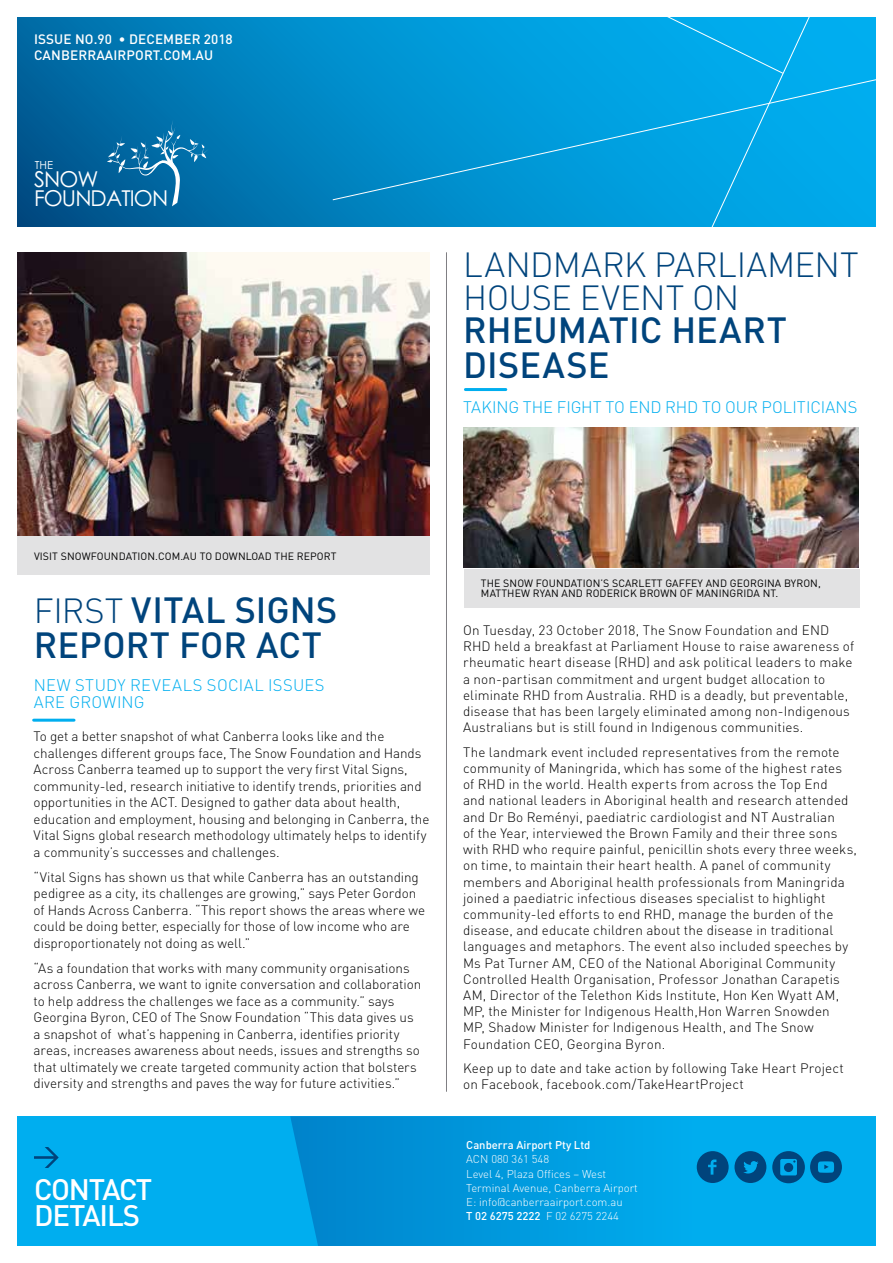
<style>
.page{position:relative;width:893px;height:1263px;background:#fff}
.page>*{position:absolute;margin:0;border:0;box-sizing:border-box;transform-origin:0 0}
.t1{font:500 36px/34.5px "DINOT";letter-spacing:.005em;color:#00447c}
.t2{font:300 34.5px/33px "DINOT";letter-spacing:-.015em;color:#00447c}
.t3{font:500 29.25px/26px "DINOT";letter-spacing:-.04em;color:#fff}
.t4{font:21.9px/19.2px "Century Gothic";letter-spacing:-.04em;color:#fff}
.t5{font:300 16.5px "DINOT";letter-spacing:.005em;color:#00aeef}
.t6{font:300 16.5px/16.5px "DINOT";letter-spacing:.025em;color:#00aeef}
.t7{font:300 13.5px/16.2px "DINOT";letter-spacing:.005em;color:#000}
.t8{font:500 13.5px/15.8px "DINOT";letter-spacing:.01em;color:#fff}
.t9{font:300 11.25px/14.2px "DINOT";color:#fff}
.t10{font:500 11.25px "DINOT";color:#fff}
.t11{font:11.1px "Century Gothic";color:#fff}
.t12{font:10.5px/10.5px "DINOT";letter-spacing:.01em;color:#000}
.s1{font-weight:700}
.s2{font-weight:300;font-size:34.5px}
.s3{font-weight:500}
</style>
<div class="page">
<div style="left:17px;top:1116px;width:859px;height:130px;background:#00aeef"></div>
<svg style="left:290px;top:1116px;width:501px;height:130px"></svg>
<svg style="left:34px;top:1147px;width:25px;height:21px"></svg>
<svg style="left:697px;top:1151px;width:69px;height:32px"></svg>
<svg style="left:772px;top:1151px;width:70px;height:32px"></svg>
<div style="left:17px;top:17px;width:859px;height:210px;background:linear-gradient(to bottom,#0072ad,#004d85)"></div>
<svg style="left:107px;top:17px;width:769px;height:210px;background:#0294d2"></svg>
<img style="left:17px;top:252px;width:412px;height:285px">
<div style="left:17px;top:537px;width:412px;height:38px;background:#e2e2e3"></div>
<hr style="left:34px;top:719px;width:40px;height:3px;background:#00aeef">
<hr style="left:446px;top:252px;width:1px;height:840px;background:#807f83">
<img style="left:463px;top:428px;width:395px;height:139px">
<div style="left:464px;top:569px;width:395px;height:38px;background:#e2e2e3"></div>
<hr style="left:465px;top:388px;width:41px;height:3px;background:#00aeef">
<p class="t8" style="left:34px;top:31px;width:200px">ISSUE NO.90 <span class="s1">∙</span> DECEMBER 2018<br>CANBERRAAIRPORT.COM.AU</p>
<p class="t11" style="left:35px;top:157px;width:20px">THE</p>
<h3 class="t4" style="left:34px;top:169px;width:136px">SNOW<br>FOUNDATION</h3>
<h2 class="t2" style="left:463px;top:248px;width:397px">LANDMARK PARLIAMENT<br>HOUSE EVENT ON</h2>
<h1 class="t1" style="left:463px;top:312px;width:325px">RHEUMATIC HEART<br>DISEASE</h1>
<p class="t5" style="left:463px;top:397px;width:396px">TAKING THE FIGHT TO END RHD TO OUR POLITICIANS</p>
<p class="t12" style="left:34px;top:551px;width:304px">VISIT SNOWFOUNDATION.COM.AU TO DOWNLOAD THE REPORT</p>
<h1 class="t1" style="left:34px;top:592px;width:305px"><span class="s2">FIRST</span> VITAL SIGNS<br>REPORT FOR ACT</h1>
<p class="t6" style="left:34px;top:677px;width:292px">NEW STUDY REVEALS SOCIAL ISSUES<br>ARE GROWING</p>
<p class="t7" style="left:34px;top:728px;width:397px">To get a better snapshot of what Canberra looks like and the challenges different groups face, The Snow Foundation and Hands Across Canberra teamed up to support the very first Vital Signs, community-led, research initiative to identify trends, priorities and opportunities in the ACT. Designed to gather data about health, education and employment, housing and belonging in Canberra, the Vital Signs global research methodology ultimately helps to identify a community’s successes and challenges.</p>
<p class="t7" style="left:34px;top:869px;width:393px">“Vital Signs has shown us that while Canberra has an outstanding pedigree as a city, its challenges are growing,” says Peter Gordon of Hands Across Canberra. “This report shows the areas where we could be doing better, especially for those of low income who are disproportionately not doing as well.”</p>
<p class="t7" style="left:34px;top:960px;width:389px">“As a foundation that works with many community organisations across Canberra, we want to ignite conversation and collaboration to help address the challenges we face as a community.” says Georgina Byron, CEO of The Snow Foundation “This data gives us a snapshot of what’s happening in Canberra, identifies priority areas, increases awareness about needs, issues and strengths so that ultimately we create targeted community action that bolsters diversity and strengths and paves the way for future activities.”</p>
<h3 class="t3" style="left:34px;top:1176px;width:120px">CONTACT<br>DETAILS</h3>
<p class="t12" style="left:481px;top:578px;width:341px">THE SNOW FOUNDATION’S SCARLETT GAFFEY AND GEORGINA BYRON,<br>MATTHEW RYAN AND RODERICK BROWN OF MANINGRIDA NT.</p>
<p class="t7" style="left:463px;top:622px;width:392px">On Tuesday, 23 October 2018, The Snow Foundation and END RHD held a breakfast at Parliament House to raise awareness of rheumatic heart disease (RHD) and ask political leaders to make a non-partisan commitment and urgent budget allocation to eliminate RHD from Australia. RHD is a deadly, but preventable, disease that has been largely eliminated among non-Indigenous Australians but is still found in Indigenous communities.</p>
<p class="t7" style="left:463px;top:744px;width:396px">The landmark event included representatives from the remote community of Maningrida, which has some of the highest rates<br>of RHD in the world. Health experts from across the Top End<br>and national leaders in Aboriginal health and research attended and Dr Bo Reményi, paediatric cardiologist and NT Australian<br>of the Year, interviewed the Brown Family and their three sons with RHD who require painful, penicillin shots every three weeks, on time, to maintain their heart health. A panel of community members and Aboriginal health professionals from Maningrida joined a paediatric infectious diseases specialist to highlight community-led efforts to end RHD, manage the burden of the disease, and educate children about the disease in traditional languages and metaphors. The event also included speeches by Ms Pat Turner AM, CEO of the National Aboriginal Community Controlled Health Organisation, Professor Jonathan Carapetis AM, Director of the Telethon Kids Institute, Hon Ken Wyatt AM, MP, the Minister for Indigenous Health,Hon Warren Snowden<br>MP, Shadow Minister for Indigenous Health, and The Snow Foundation CEO, Georgina Byron.</p>
<p class="t7" style="left:463px;top:1060px;width:382px">Keep up to date and take action by following Take Heart Project on Facebook, facebook.com/TakeHeartProject</p>
<p class="t10" style="left:466px;top:1138px;width:126px">Canberra Airport Pty Ltd</p>
<p class="t9" style="left:466px;top:1152px;width:173px">ACN 080 361 548<br>Level 4, Plaza Offices – West<br>Terminal Avenue, Canberra Airport<br>E: info@canberraairport.com.au<br><span class="s3">T 02 6275 2222</span> F 02 6275 2244</p>
</div>
